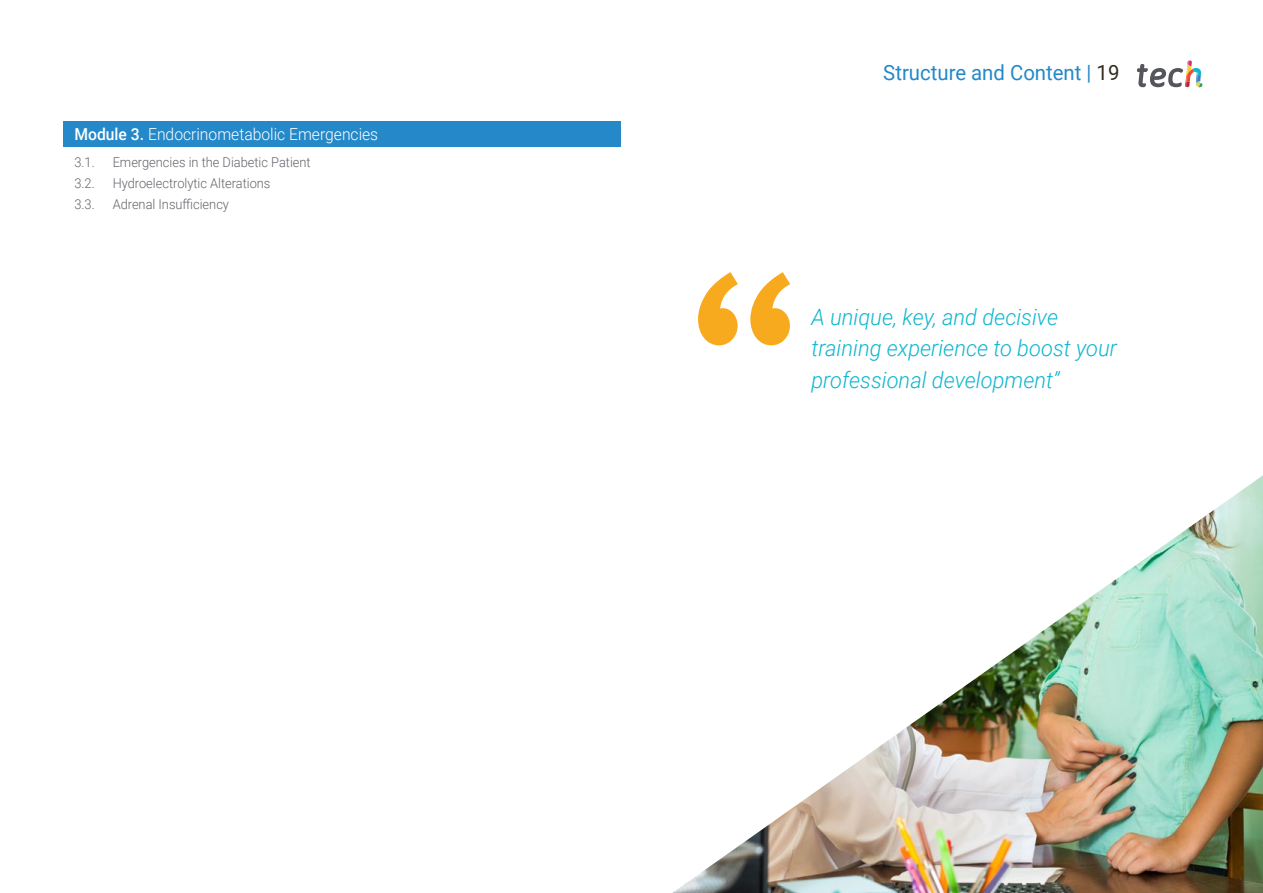
<style>
.page{position:relative;width:1263px;height:893px;background:#fff}
.page>*{position:absolute;margin:0;border:0;box-sizing:border-box;transform-origin:0 0}
.t1{font:italic 300 22.5px/31.5px "Roboto";color:#0fb6cf}
.t2{font:21px "Roboto";color:#2488c9}
.t3{font:300 16.5px "Roboto";color:#fff;scale:.95 1}
.t4{font:300 13.5px "Roboto";color:#61646a;scale:.95 1}
.s1{font-weight:500}
.s2{color:#312e20}
</style>
<div class="page">
<img style="left:672px;top:475px;width:591px;height:418px">
<svg style="left:698px;top:272px;width:92px;height:73px"></svg>
<svg style="left:1137px;top:61px;width:65px;height:27px"></svg>
<div style="left:63px;top:121px;width:558px;height:25px;background:#2488c9"></div>
<p class="t3" style="left:74px;top:123px;width:321px"><span class="s1">Module 3.</span> Endocrinometabolic Emergencies</p>
<p class="t4" style="left:74px;top:153px;width:23px">3.1.</p>
<p class="t4" style="left:113px;top:153px;width:210px">Emergencies in the Diabetic Patient</p>
<p class="t4" style="left:74px;top:174px;width:23px">3.2.</p>
<p class="t4" style="left:113px;top:174px;width:168px">Hydroelectrolytic Alterations</p>
<p class="t4" style="left:74px;top:194px;width:23px">3.3.</p>
<p class="t4" style="left:113px;top:194px;width:124px">Adrenal Insufficiency</p>
<h2 class="t2" style="left:883px;top:57px;width:238px">Structure and Content | <span class="s2">19</span></h2>
<h1 class="t1" style="left:811px;top:300px;width:307px">A unique, key, and decisive training experience to boost your professional development”</h1>
</div>
